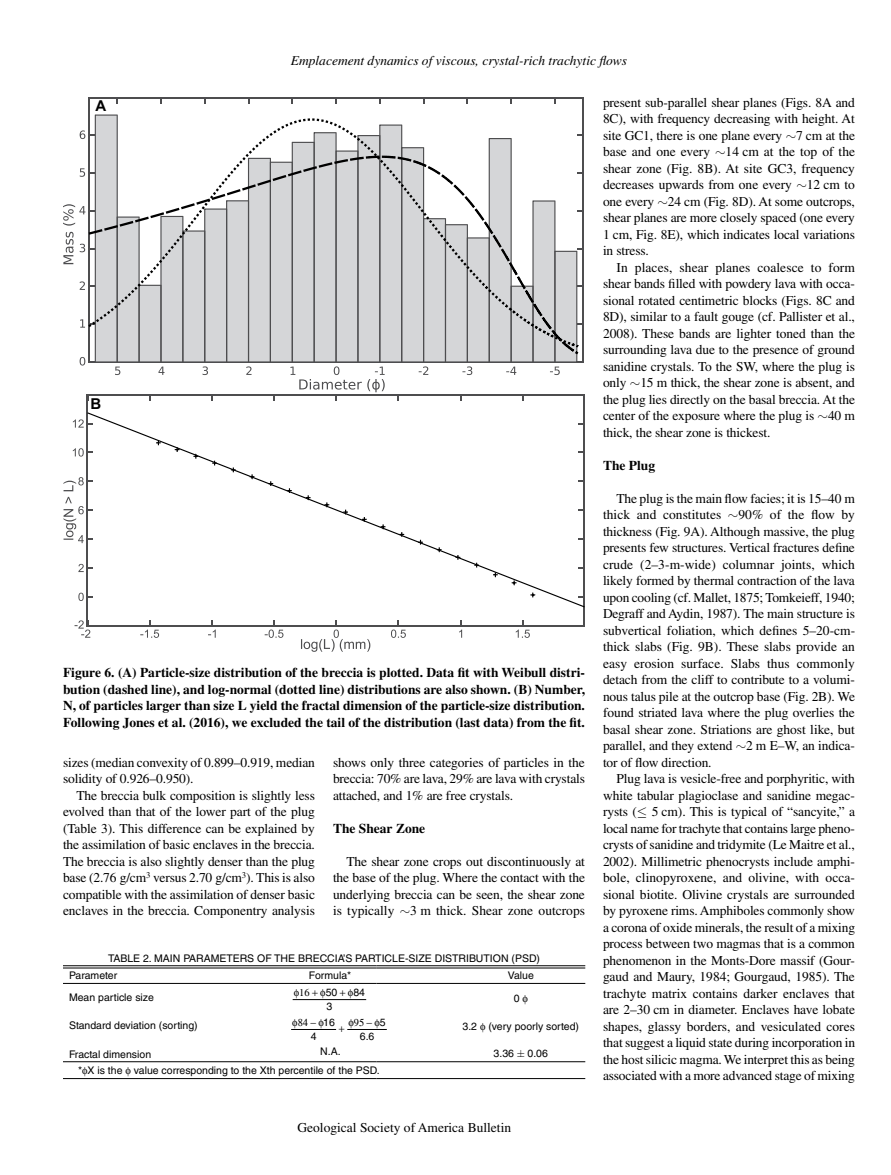
<style>
.page{position:relative;width:891px;height:1175px;background:#fff}
.page>*{position:absolute;margin:0;border:0;box-sizing:border-box;transform-origin:0 0}
.t1{font:700 15px "Arial";color:#000}
.T{font:13.5px/16.5px "Times LT Std";letter-spacing:-.01em;color:#000;text-align:justify}
.FC{font:700 13.5px/16.5px "Times LT Std";color:#000;text-align:justify}
.t2{font:italic 13.5px "Times LT Std";color:#000}
._2{font:700 13.5px "Times LT Std";color:#000}
.TB{font:10.5px "Helvetica LT Std";color:#000}
.TT{font:10.5px/14.7px "Helvetica LT Std";color:#000}
.TFN{font:10.5px "Helvetica LT Std";color:#000}
.TCH{font:10.5px "Helvetica LT Std";color:#000}
.s1{color:#fff}
</style>
<div class="page">
<hr style="left:88px;top:97px;width:496px;height:1px;background:#4d4d4f">
<hr style="left:86px;top:625px;width:499px;height:1px;background:#4d4d4f">
<hr style="left:86px;top:394px;width:2px;height:232px;background:#4d4d4f">
<hr style="left:584px;top:394px;width:1px;height:232px;background:#4d4d4f">
<svg style="left:87px;top:412px;width:498px;height:195px"></svg>
<hr style="left:88px;top:97px;width:2px;height:265px;background:#4d4d4f">
<hr style="left:583px;top:97px;width:1px;height:265px;background:#4d4d4f">
<svg style="left:63px;top:114px;width:521px;height:286px"></svg>
<svg style="left:89px;top:347px;width:489px;height:7px;background:#cacbcd"></svg>
<svg style="left:88px;top:118px;width:491px;height:229px;fill:#d5d6d8"></svg>
<svg style="left:78px;top:592px;width:14px;height:9px"></svg>
<svg style="left:78px;top:564px;width:14px;height:8px"></svg>
<svg style="left:63px;top:477px;width:29px;height:66px"></svg>
<svg style="left:73px;top:448px;width:19px;height:8px"></svg>
<svg style="left:73px;top:419px;width:19px;height:8px"></svg>
<svg style="left:75px;top:620px;width:141px;height:18px"></svg>
<svg style="left:265px;top:620px;width:141px;height:32px"></svg>
<svg style="left:459px;top:620px;width:71px;height:18px"></svg>
<hr style="left:63px;top:965px;width:141px;height:1px;background:#000">
<hr style="left:63px;top:967px;width:141px;height:1px;background:#000">
<hr style="left:63px;top:983px;width:141px;height:1px;background:#000">
<hr style="left:204px;top:965px;width:173px;height:1px;background:#000">
<hr style="left:204px;top:967px;width:173px;height:1px;background:#000">
<hr style="left:204px;top:983px;width:173px;height:1px;background:#000">
<hr style="left:377px;top:965px;width:208px;height:1px;background:#000">
<hr style="left:377px;top:967px;width:208px;height:1px;background:#000">
<hr style="left:377px;top:983px;width:208px;height:1px;background:#000">
<hr style="left:63px;top:1078px;width:141px;height:1px;background:#000">
<hr style="left:204px;top:1078px;width:173px;height:1px;background:#000">
<hr style="left:377px;top:1078px;width:208px;height:1px;background:#000">
<hr style="left:63px;top:1061px;width:141px;height:1px;background:#000">
<hr style="left:204px;top:1061px;width:173px;height:1px;background:#000">
<hr style="left:377px;top:1061px;width:208px;height:1px;background:#000">
<hr style="left:293px;top:999px;width:73px;height:1px;background:#000">
<hr style="left:291px;top:1029px;width:45px;height:1px;background:#000">
<hr style="left:347px;top:1029px;width:40px;height:1px;background:#000">
<p class="t2" style="left:291px;top:53px;width:338px">Emplacement dynamics of viscous, crystal-rich trachytic flows</p>
<p class="t1" style="left:96px;top:96px;width:12px">A</p>
<p class="t1" style="left:90px;top:393px;width:12px">B</p>
<p class="FC" style="left:63px;top:664px;width:524px">Figure 6. (A) Particle-size distribution of the breccia is plotted. Data fit with Weibull distri&shy;bution (dashed line), and log-normal (dotted line) distributions are also shown. (B) Number, N, of particles larger than size L yield the fractal dimension of the particle-size distribution.<br>Following Jones et al. (2016), we excluded the tail of the distribution (last data) from the fit.</p>
<p class="T" style="left:63px;top:754px;width:254px">sizes (median convexity of 0.899–0.919, median solidity of 0.926–0.950).</p>
<p class="T" style="left:63px;top:787px;width:254px;text-indent:14px">The breccia bulk composition is slightly less evolved than that of the lower part of the plug (Table 3). This difference can be explained by the assimilation of basic enclaves in the breccia.<br>The breccia is also slightly denser than the plug base (2.76 g/cm<sup>3</sup> versus 2.70 g/cm<sup>3</sup>). This is also compatible with the assimilation of denser basic enclaves in the breccia. Componentry analysis</p>
<p class="T" style="left:333px;top:754px;width:254px">shows only three categories of particles in the breccia: 70% are lava, 29% are lava with crystals attached, and 1% are free crystals.</p>
<p class="_2" style="left:333px;top:820px;width:94px">The Shear Zone</p>
<p class="T" style="left:333px;top:853px;width:254px;text-indent:14px">The shear zone crops out discontinuously at the base of the plug. Where the contact with the underlying breccia can be seen, the shear zone is typically ∼3 m thick. Shear zone outcrops</p>
<p class="TT" style="left:108px;top:951px;width:433px">TABLE 2. MAIN PARAMETERS OF THE BRECCIA’S PARTICLE-SIZE DISTRIBUTION (PSD)</p>
<p class="TCH" style="left:69px;top:969px;width:50px">Parameter</p>
<p class="TCH" style="left:309px;top:969px;width:44px">Formula*</p>
<p class="TCH" style="left:508px;top:969px;width:28px">Value</p>
<p class="TB" style="left:69px;top:991px;width:86px">Mean particle size</p>
<p class="TT" style="left:326px;top:984px;width:13px">50</p>
<p class="TT" style="left:353px;top:984px;width:13px">84</p>
<p class="TT" style="left:327px;top:999px;width:7px">3</p>
<p class="TB" style="left:514px;top:992px;width:7px">0</p>
<p class="TB" style="left:69px;top:1019px;width:130px">Standard deviation (sorting)</p>
<p class="TT" style="left:311px;top:1014px;width:26px;text-indent:-8px">✔− 16<br>4</p>
<p class="TT" style="left:380px;top:1014px;width:7px">5</p>
<p class="TT" style="left:360px;top:1029px;width:16px">6 6.</p>
<p class="TB" style="left:463px;top:1019px;width:118px">3.2 (very poorly sorted)</p>
<p class="TB" style="left:69px;top:1048px;width:84px">Fractal dimension</p>
<p class="TB" style="left:320px;top:1045px;width:22px">N.A.</p>
<p class="TB" style="left:494px;top:1047px;width:22px">3.36</p>
<p class="TB" style="left:528px;top:1047px;width:22px">0.06</p>
<p class="TFN" style="left:78px;top:1064px;width:303px">* X is the value corresponding to the Xth percentile of the PSD.</p>
<p class="T" style="left:603px;top:94px;width:254px">present sub-parallel shear planes (Figs. 8A and 8C), with frequency decreasing with height. At site GC1, there is one plane every ∼7 cm at the base and one every ∼14 cm at the top of the shear zone (Fig. 8B). At site GC3, frequency decreases upwards from one every ∼12 cm to one every ∼24 cm (Fig. 8D). At some outcrops, shear planes are more closely spaced (one every 1 cm, Fig. 8E), which indicates local variations in stress.</p>
<p class="T" style="left:603px;top:259px;width:254px;text-indent:14px">In places, shear planes coalesce to form shear bands filled with powdery lava with occa&shy;sional rotated centimetric blocks (Figs. 8C and 8D), similar to a fault gouge (cf. Pallister et al., 2008). These bands are lighter toned than the surrounding lava due to the presence of ground sanidine crystals. To the SW, where the plug is only ∼15 m thick, the shear zone is absent, and the plug lies directly on the basal breccia. At the center of the exposure where the plug is ∼40 m thick, the shear zone is thickest.</p>
<p class="_2" style="left:603px;top:457px;width:54px">The Plug</p>
<p class="T" style="left:603px;top:490px;width:254px;text-indent:14px">The plug is the main flow facies; it is 15–40 m thick and constitutes ∼90% of the flow by thickness (Fig. 9A). Although massive, the plug presents few structures. Vertical fractures define crude (2–3-m-wide) columnar joints, which likely formed by thermal contraction of the lava upon cooling (cf. Mallet, 1875; Tomkeieff, 1940; Degraff and Aydin, 1987). The main structure is subvertical foliation, which defines 5–20-cm&shy;thick slabs (Fig. 9B). These slabs provide an easy erosion surface. Slabs thus commonly detach from the cliff to contribute to a volumi&shy;nous talus pile at the outcrop base (Fig. 2B). We found striated lava where the plug overlies the basal shear zone. Striations are ghost like, but parallel, and they extend ∼2 m E–W, an indica&shy;tor of flow direction.</p>
<p class="T" style="left:603px;top:770px;width:254px;text-indent:14px">Plug lava is vesicle-free and porphyritic, with white tabular plagioclase and sanidine megac&shy;rysts (≤ 5 cm). This is typical of “sancyite,” a local name for trachyte that contains large pheno&shy;crysts of sanidine and tridymite (Le Maitre et al., 2002). Millimetric phenocrysts include amphi&shy;bole, clinopyroxene, and olivine, with occa&shy;sional biotite. Olivine crystals are surrounded by pyroxene rims. Amphiboles commonly show a corona of oxide minerals, the result of a mixing process between two magmas that is a common phenomenon in the Monts-Dore massif (Gour&shy;gaud and Maury, 1984; Gourgaud, 1985). The trachyte matrix contains darker enclaves that are 2–30 cm in diameter. Enclaves have lobate shapes, glassy borders, and vesiculated cores that suggest a liquid state during incorporation in the host silicic magma. We interpret this as being associated with a more advanced stage of mixing</p>
<p class="T" style="left:297px;top:1118px;width:325px">Geological Society of America Bulletin<span class="s1">, v. 130, no. XX/XX</span></p>
</div>
